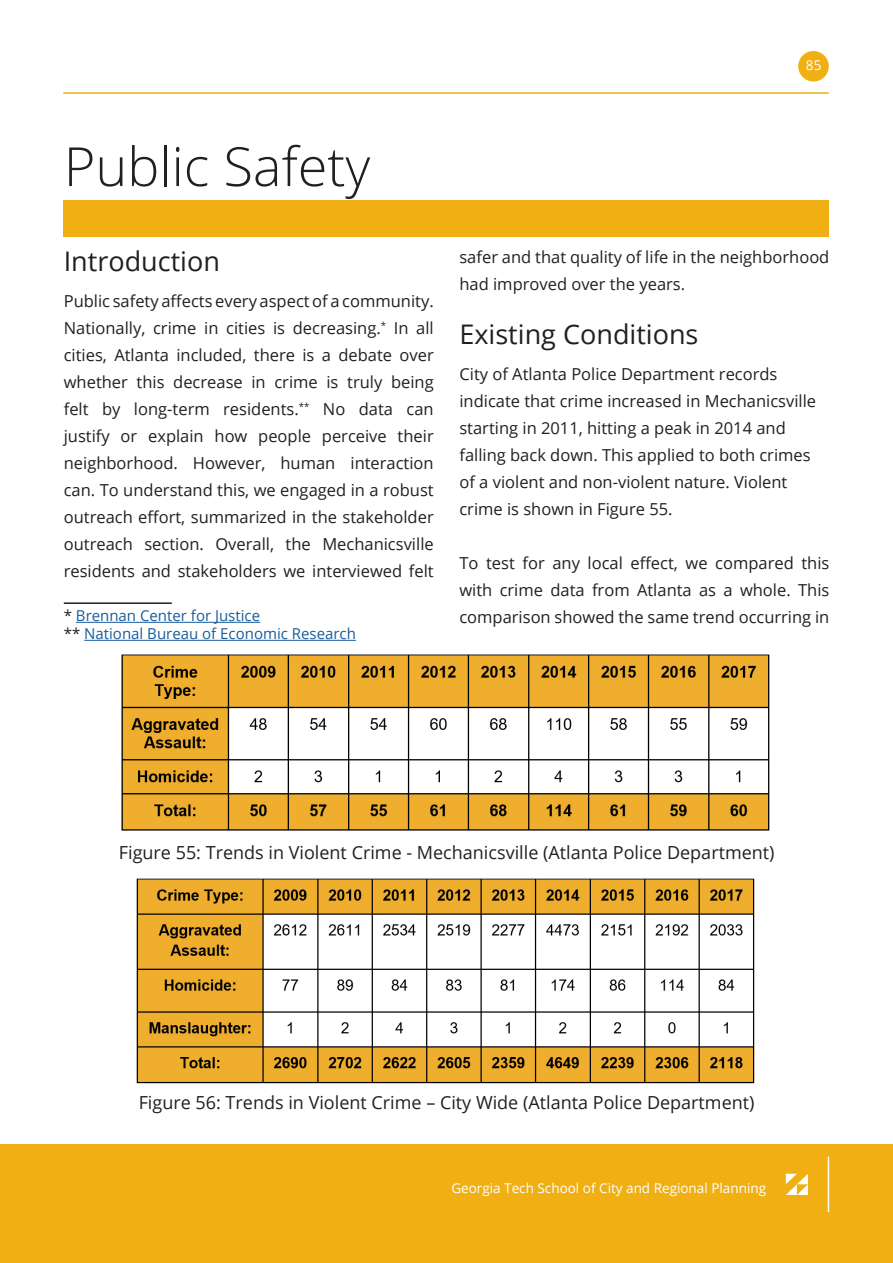
<style>
.page{position:relative;width:893px;height:1263px;background:#fff}
.page>*{position:absolute;margin:0;border:0;box-sizing:border-box;transform-origin:0 0}
.Heading_1___36pt{font:300 54px "Open Sans";color:#231f20}
.t1{font:27px "Open Sans";color:#231f20}
.t2{font:18px "Open Sans";color:#231f20}
.t3{font:16.5px/27px "Open Sans";color:#231f20;text-align:justify}
.t4{font:15px "Open Sans";color:#175d9e}
.t5{font:13.5px "Open Sans";color:#fff}
.s1{color:#231f20}
</style>
<div class="page">
<div style="left:798px;top:51px;width:31px;height:30px;background:#f0af13;border-radius:50%"></div>
<hr style="left:63px;top:92px;width:766px;height:2px;background:#f0af13">
<div style="left:0;top:1144px;width:893px;height:119px;background:#f0af13"></div>
<hr style="left:828px;top:1157px;width:1px;height:55px;background:#fff">
<svg style="left:786px;top:1174px;width:22px;height:21px"></svg>
<hr style="left:64px;top:602px;width:108px;height:2px;background:#231f20">
<hr style="left:76px;top:622px;width:184px;height:1px;background:#175d9e">
<hr style="left:84px;top:640px;width:272px;height:1px;background:#175d9e">
<div style="left:63px;top:200px;width:766px;height:37px;background:#f0af13"></div>
<img style="left:121px;top:654px;width:649px;height:177px">
<img style="left:136px;top:878px;width:619px;height:206px">
<p class="t5" style="left:806px;top:56px;width:17px">85</p>
<p class="Heading_1___36pt" style="left:64px;top:129px;width:308px">Public Safety</p>
<p class="t1" style="left:64px;top:243px;width:158px">Introduction</p>
<p class="t3" style="left:64px;top:287px;width:371px">Public safety affects every aspect of a community.<br>Nationally, crime in cities is decreasing.<sup>*</sup> In all cities, Atlanta included, there is a debate over whether this decrease in crime is truly being felt by long-term residents.<sup>**</sup> No data can justify or explain how people perceive their neighborhood. However, human interaction can. To understand this, we engaged in a robust outreach effort, summarized in the stakeholder outreach section. Overall, the Mechanicsville residents and stakeholders we interviewed felt</p>
<p class="t4" style="left:64px;top:605px;width:198px"><span class="s1">*</span> Brennan Center for Justice</p>
<p class="t4" style="left:64px;top:623px;width:294px"><span class="s1">**</span> National Bureau of Economic Research</p>
<p class="t3" style="left:459px;top:243px;width:371px">safer and that quality of life in the neighborhood had improved over the years.</p>
<p class="t1" style="left:459px;top:316px;width:241px">Existing Conditions</p>
<p class="t3" style="left:459px;top:360px;width:358px;text-align:left">City of Atlanta Police Department records indicate that crime increased in Mechanicsville starting in 2011, hitting a peak in 2014 and falling back down. This applied to both crimes of a violent and non-violent nature. Violent crime is shown in Figure 55.</p>
<p class="t3" style="left:459px;top:549px;width:371px">To test for any local effect, we compared this with crime data from Atlanta as a whole. This comparison showed the same trend occurring in</p>
<p class="t2" style="left:119px;top:840px;width:657px">Figure 55: Trends in Violent Crime - Mechanicsville (Atlanta Police Department)</p>
<p class="t2" style="left:139px;top:1090px;width:617px">Figure 56: Trends in Violent Crime – City Wide (Atlanta Police Department)</p>
<p class="t5" style="left:451px;top:1178px;width:316px">Georgia Tech School of City and Regional Planning</p>
</div>
